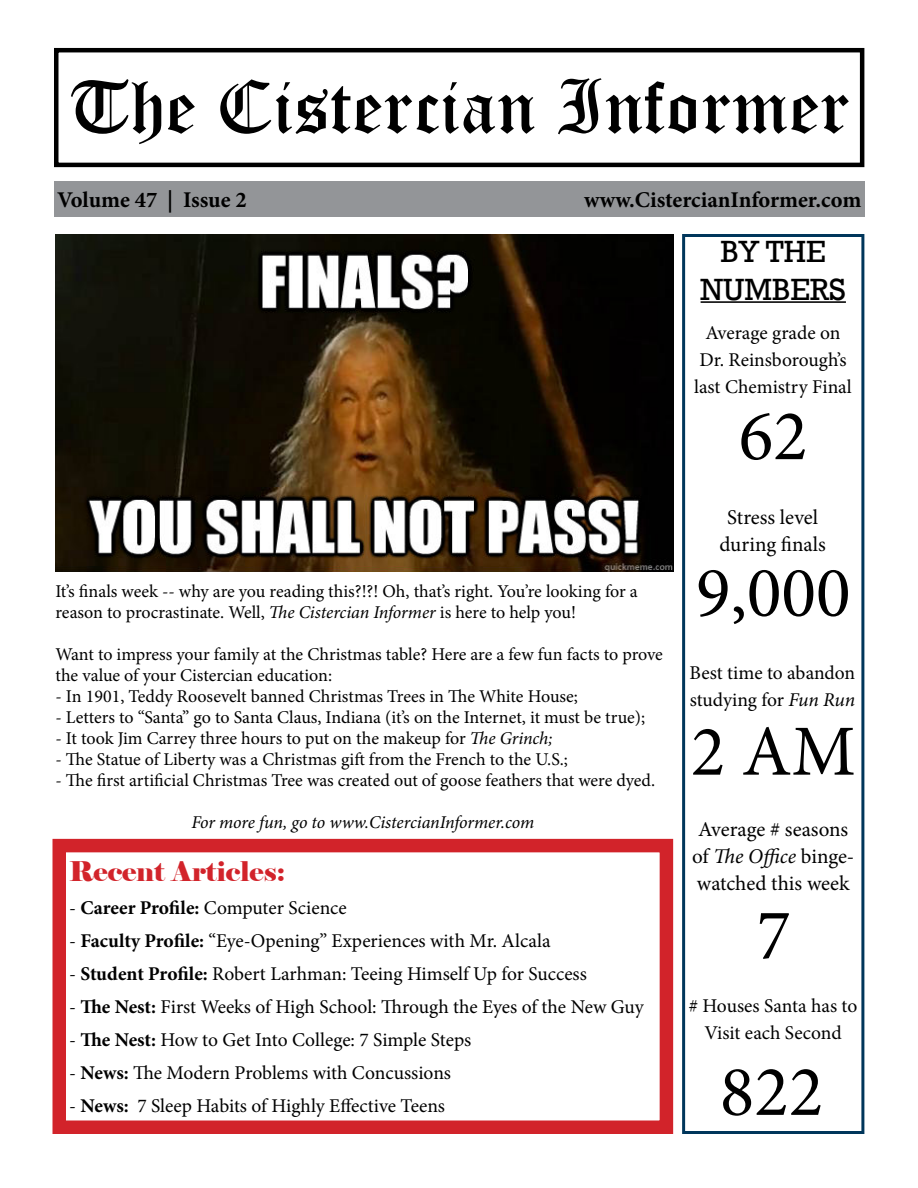
<style>
.page{position:relative;width:918px;height:1188px;background:#fff}
.page>*{position:absolute;margin:0;border:0;box-sizing:border-box;transform-origin:0 0}
.t1{font:75px "Old English Text";color:#000;scale:1.04 1}
.t2{font:72px "Minion Pro";color:#000}
.t3{font:31.5px/37.8px "Rockwell";color:#000;text-align:center}
.t4{font:27px "Elephant";color:#d2232a}
.t5{font:700 22.5px "Minion Pro";color:#000}
.t6{font:21px/27px "Minion Pro";letter-spacing:-.005em;color:#000;text-align:center}
.t7{font:19.5px/27px "Minion Pro";color:#000;text-align:center}
.t8{font:18px/21px "Minion Pro";letter-spacing:-.005em;color:#000}
.t9{font:italic 18px "Minion Pro";letter-spacing:-.01em;color:#000}
.s1{font-style:italic}
.s2{font-weight:700}
</style>
<div class="page">
<div style="left:54px;top:48px;width:810px;height:119px;border:4px solid #000"></div>
<hr style="left:701px;top:301px;width:145px;height:2px;background:#000">
<div style="left:682px;top:234px;width:182px;height:900px;border:3px solid #00365b"></div>
<div style="left:52px;top:839px;width:621px;height:295px;border:14px solid #d2232a"></div>
<div style="left:54px;top:181px;width:810px;height:35px;background:#939598"></div>
<img style="left:56px;top:234px;width:617px;height:338px">
<h1 class="t1" style="left:68px;top:59px;width:753px">The Cistercian Informer</h1>
<p class="t5" style="left:57px;top:184px;width:191px">Volume 47 | Issue 2</p>
<p class="t5" style="left:584px;top:184px;width:279px">www.CistercianInformer.com</p>
<h3 class="t3" style="left:701px;top:233px;width:147px">BY THE<br>NUMBERS</h3>
<p class="t7" style="left:694px;top:319px;width:159px">Average grade on<br>Dr. Reinsborough’s last Chemistry Final</p>
<h2 class="t2" style="left:739px;top:388px;width:71px">62</h2>
<p class="t8" style="left:56px;top:580px;width:584px">It’s finals week -- why are you reading this?!?! Oh, that’s right. You’re looking for a reason to procrastinate. Well, <span class="s1">The Cistercian Informer</span> is here to help you!</p>
<p class="t8" style="left:56px;top:643px;width:609px">Want to impress your family at the Christmas table? Here are a few fun facts to prove the value of your Cistercian education:</p>
<p class="t8" style="left:56px;top:685px;width:524px">- In 1901, Teddy Roosevelt banned Christmas Trees in The White House;</p>
<p class="t8" style="left:56px;top:706px;width:591px">- Letters to “Santa” go to Santa Claus, Indiana (it’s on the Internet, it must be true);</p>
<p class="t8" style="left:56px;top:727px;width:499px">- It took Jim Carrey three hours to put on the makeup for <span class="s1">The Grinch;</span></p>
<p class="t8" style="left:56px;top:748px;width:514px">- The Statue of Liberty was a Christmas gift from the French to the U.S.;</p>
<p class="t8" style="left:56px;top:769px;width:601px">- The first artificial Christmas Tree was created out of goose feathers that were dyed.</p>
<p class="t9" style="left:191px;top:810px;width:344px">For more fun, go to www.CistercianInformer.com</p>
<h3 class="t4" style="left:69px;top:855px;width:218px">Recent Articles:</h3>
<p class="t7" style="left:69px;top:895px;width:279px">- <span class="s2">Career Profile:</span> Computer Science</p>
<p class="t7" style="left:69px;top:928px;width:483px">- <span class="s2">Faculty Profile:</span> “Eye-Opening” Experiences with Mr. Alcala</p>
<p class="t7" style="left:69px;top:961px;width:519px">- <span class="s2">Student Profile:</span> Robert Larhman: Teeing Himself Up for Success</p>
<p class="t7" style="left:69px;top:994px;width:576px">- <span class="s2">The Nest:</span> First Weeks of High School: Through the Eyes of the New Guy</p>
<p class="t7" style="left:69px;top:1027px;width:404px">- <span class="s2">The Nest:</span> How to Get Into College: 7 Simple Steps</p>
<p class="t7" style="left:69px;top:1060px;width:384px">- <span class="s2">News:</span> The Modern Problems with Concussions</p>
<p class="t7" style="left:69px;top:1093px;width:378px">- <span class="s2">News:</span> 7 Sleep Habits of Highly Effective Teens</p>
<p class="t6" style="left:719px;top:504px;width:108px">Stress level during finals</p>
<h2 class="t2" style="left:696px;top:544px;width:156px">9,000</h2>
<p class="t7" style="left:690px;top:659px;width:167px;text-align:left">Best time to abandon studying for <span class="s1">Fun Run</span></p>
<h2 class="t2" style="left:691px;top:703px;width:166px">2 AM</h2>
<p class="t6" style="left:692px;top:816px;width:164px;text-align:left">Average # seasons of <span class="s1">The Office</span> binge&shy;watched this week</p>
<h2 class="t2" style="left:756px;top:887px;width:36px">7</h2>
<p class="t7" style="left:689px;top:992px;width:170px"># Houses Santa has to<br>Visit each Second</p>
<h2 class="t2" style="left:720px;top:1044px;width:105px">822</h2>
</div>
